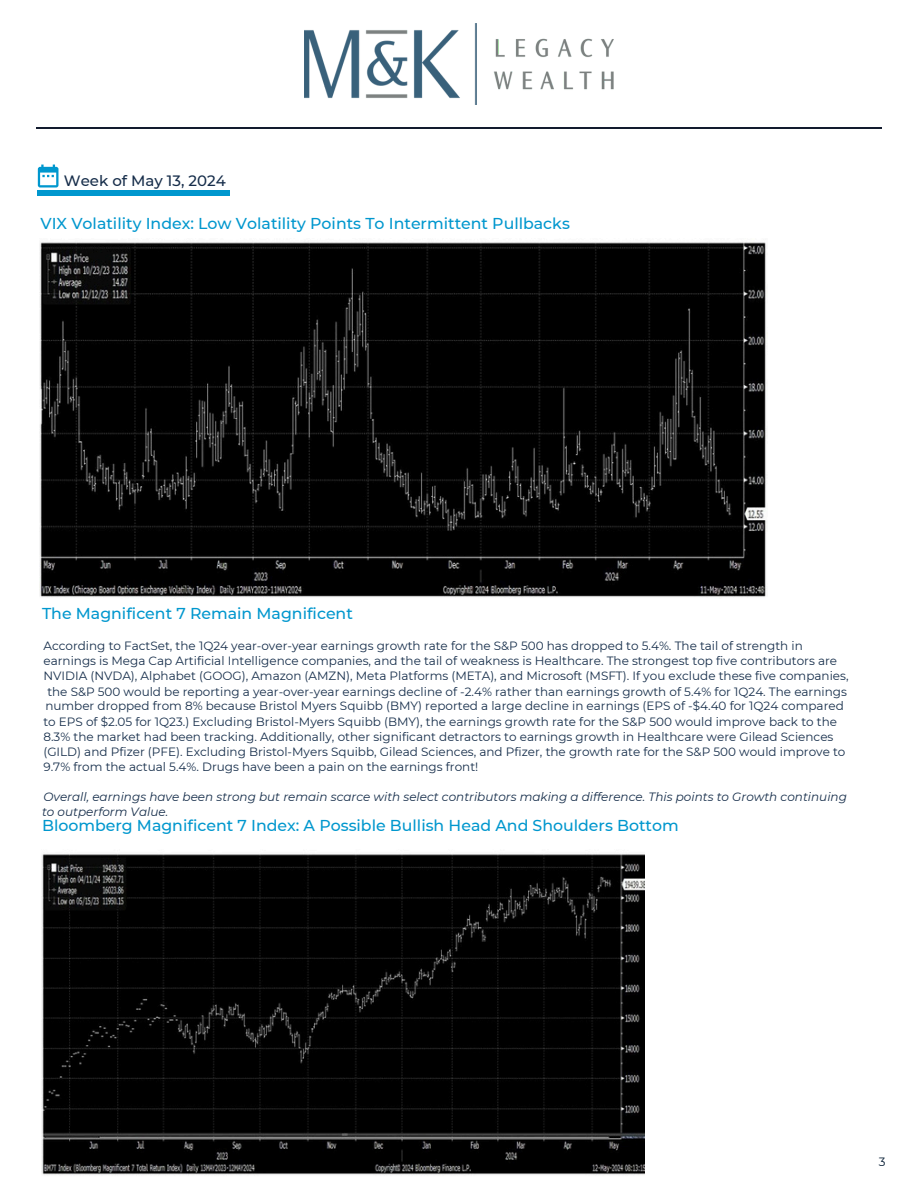
<style>
.page{position:relative;width:918px;height:1188px;background:#fff}
.page>*{position:absolute;margin:0;border:0;box-sizing:border-box;transform-origin:0 0}
.t1{font:500 15.75px "Montserrat";color:#0097ce}
.t2{font:500 15px "Montserrat";color:#162d4a}
.t3{font:12px/14.7px "Montserrat";color:#152d4a}
.t4{font:italic 12px "Montserrat";color:#152d4a}
.t5{font:12px "Montserrat";color:#00182f}
</style>
<div class="page">
<svg style="left:38px;top:165px;width:21px;height:23px"></svg>
<hr style="left:38px;top:191px;width:192px;height:4px;background:#0097ce">
<hr style="left:36px;top:127px;width:846px;height:2px;background:#121b2e">
<img style="left:40px;top:242px;width:727px;height:355px">
<img style="left:42px;top:854px;width:603px;height:321px">
<img style="left:305px;top:24px;width:308px;height:81px">
<h1 class="t2" style="left:64px;top:171px;width:163px">Week of May 13, 2024</h1>
<p class="t1" style="left:41px;top:214px;width:531px">VIX Volatility Index: Low Volatility Points To Intermittent Pullbacks</p>
<h2 class="t1" style="left:42px;top:604px;width:312px">The Magnificent 7 Remain Magnificent</h2>
<p class="t3" style="left:43px;top:639px;width:761px">According to FactSet, the 1Q24 year-over-year earnings growth rate for the S&amp;P 500 has dropped to 5.4%. The tail of strength in</p>
<h1 class="t3" style="left:43px;top:654px;width:795px">earnings is Mega Cap Artificial Intelligence companies, and the tail of weakness is Healthcare. The strongest top five contributors are</h1>
<p class="t3" style="left:43px;top:669px;width:807px">NVIDIA (NVDA), Alphabet (GOOG), Amazon (AMZN), Meta Platforms (META), and Microsoft (MSFT). If you exclude these five companies,</p>
<p class="t3" style="left:45px;top:684px;width:803px">the S&amp;P 500 would be reporting a year-over-year earnings decline of -2.4% rather than earnings growth of 5.4% for 1Q24. The earnings number dropped from 8% because Bristol Myers Squibb (BMY) reported a large decline in earnings (EPS of -$4.40 for 1Q24 compared</p>
<p class="t3" style="left:43px;top:714px;width:795px">to EPS of $2.05 for 1Q23.) Excluding Bristol-Myers Squibb (BMY), the earnings growth rate for the S&amp;P 500 would improve back to the</p>
<p class="t3" style="left:43px;top:729px;width:792px">8.3% the market had been tracking. Additionally, other significant detractors to earnings growth in Healthcare were Gilead Sciences</p>
<p class="t3" style="left:43px;top:744px;width:804px">(GILD) and Pfizer (PFE). Excluding Bristol-Myers Squibb, Gilead Sciences, and Pfizer, the growth rate for the S&amp;P 500 would improve to</p>
<p class="t3" style="left:43px;top:759px;width:436px">9.7% from the actual 5.4%. Drugs have been a pain on the earnings front!</p>
<p class="t4" style="left:43px;top:789px;width:805px">Overall, earnings have been strong but remain scarce with select contributors making a difference. This points to Growth continuing</p>
<p class="t4" style="left:42px;top:805px;width:128px">to outperform Value.</p>
<p class="t1" style="left:42px;top:816px;width:638px">Bloomberg Magnificent 7 Index: A Possible Bullish Head And Shoulders Bottom</p>
<p class="t5" style="left:879px;top:1155px;width:8px">3</p>
</div>
